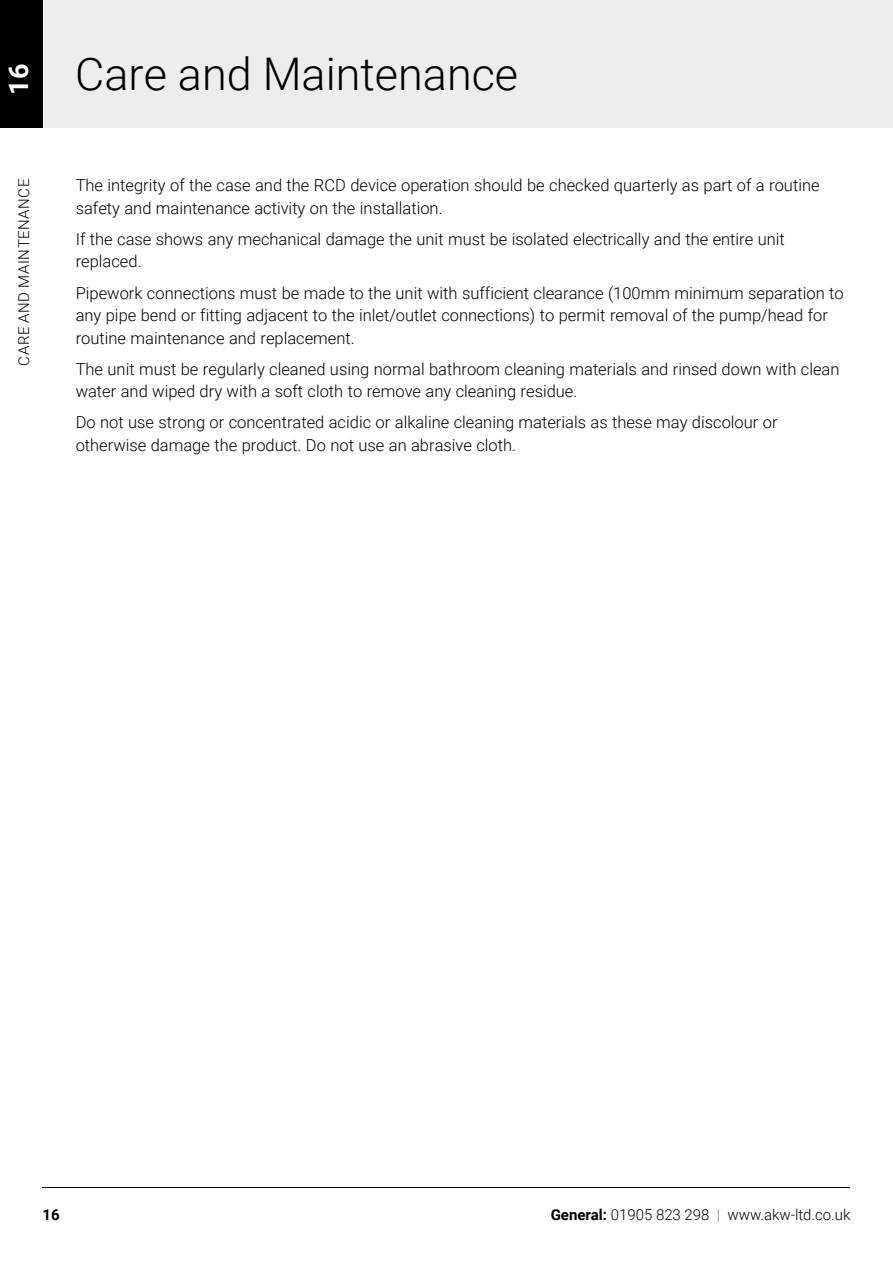
<style>
.page{position:relative;width:893px;height:1263px;background:#fff}
.page>*{position:absolute;margin:0;border:0;box-sizing:border-box;transform-origin:0 0}
.t1{font:300 45px "Roboto";color:#000}
.t2{font:700 27px "Roboto";color:#fdfdfd}
.t3{font:300 16.5px/22.5px "Roboto";color:#000}
.t4{font:300 15px "Roboto";color:#000}
.t5{font:300 15px "Roboto";letter-spacing:.035em;color:#000}
.t6{font:700 15px "Roboto";color:#000}
.s1{font-weight:700}
.s2{color:#767676}
</style>
<div class="page">
<div style="left:0;top:0;width:893px;height:128px;background:#ededed"></div>
<div style="left:0;top:0;width:43px;height:128px;background:#000"></div>
<hr style="left:43px;top:1187px;width:807px;height:1px;background:#000">
<h2 class="t2" style="left:0;top:95px;width:32px;rotate:-90deg">16</h2>
<p class="t5" style="left:13px;top:366px;width:188px;rotate:-90deg">Care and Mai ntenance</p>
<h1 class="t1" style="left:75px;top:42px;width:444px">Care and Maintenance</h1>
<p class="t3" style="left:76px;top:174px;width:745px">The integrity of the case and the RCD device operation should be checked quarterly as part of a routine safety and maintenance activity on the installation.</p>
<p class="t3" style="left:76px;top:227px;width:711px">If the case shows any mechanical damage the unit must be isolated electrically and the entire unit replaced.</p>
<p class="t3" style="left:76px;top:281px;width:769px">Pipework connections must be made to the unit with sufficient clearance (100mm minimum separation to any pipe bend or fitting adjacent to the inlet/outlet connections) to permit removal of the pump/head for routine maintenance and replacement.</p>
<p class="t3" style="left:76px;top:357px;width:765px">The unit must be regularly cleaned using normal bathroom cleaning materials and rinsed down with clean water and wiped dry with a soft cloth to remove any cleaning residue.</p>
<p class="t3" style="left:76px;top:410px;width:703px">Do not use strong or concentrated acidic or alkaline cleaning materials as these may discolour or otherwise damage the product. Do not use an abrasive cloth.</p>
<p class="t6" style="left:43px;top:1204px;width:19px">16</p>
<p class="t4" style="left:551px;top:1204px;width:301px"><span class="s1">General:</span> 01905 823 298 <span class="s2">|</span> www.akw-ltd.co.uk</p>
</div>
